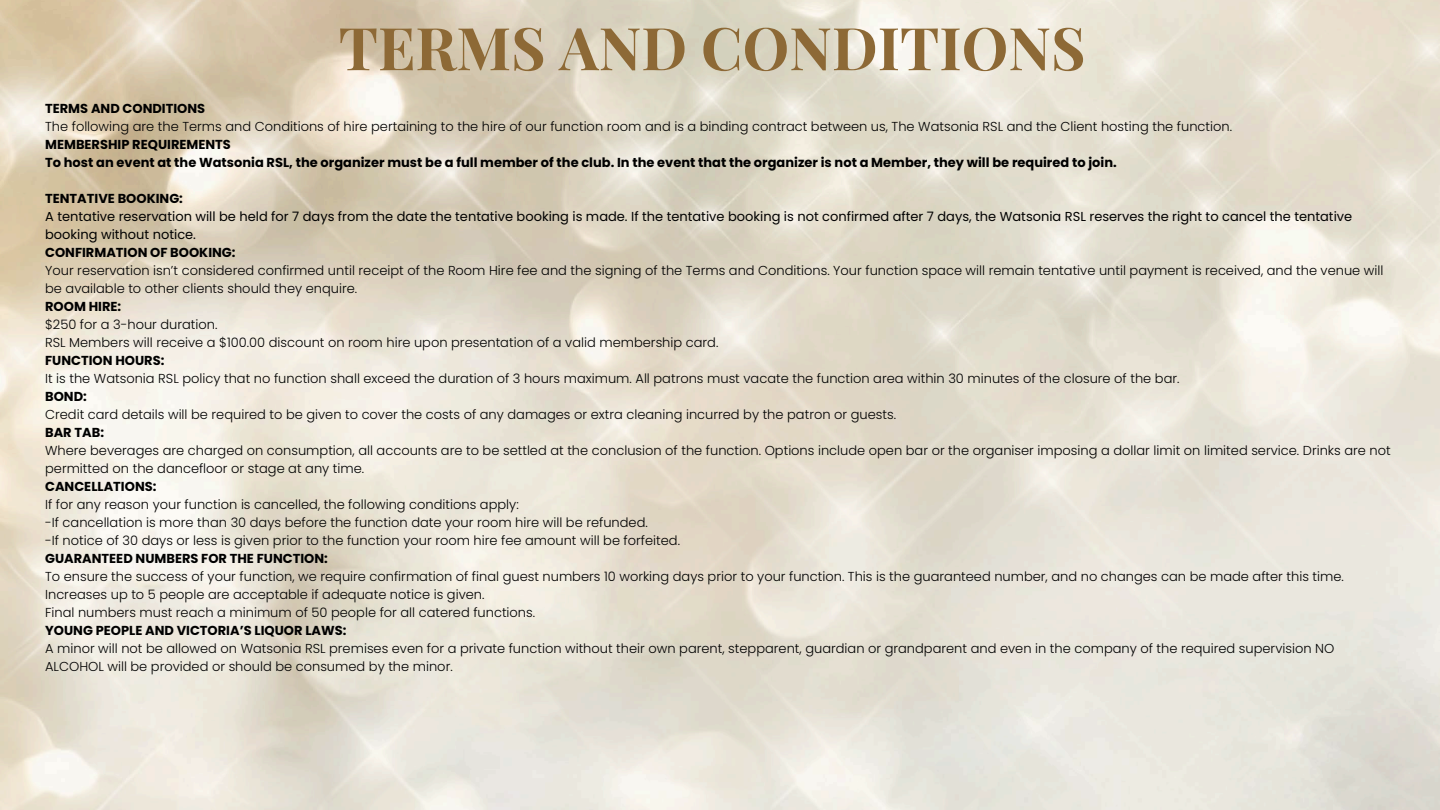
<style>
.page{position:relative;width:1440px;height:810px;background:#fff}
.page>*{position:absolute;margin:0;border:0;box-sizing:border-box;transform-origin:0 0}
.t1{font:700 59px "Playfair Display";color:#8d6936}
.t2{font:300 13px/18px "Poppins";color:#000}
.t3{font:700 13px "Poppins";color:#000}
.t4{font:13px/18px "Poppins";color:#000}
</style>
<div class="page">
<h1 class="t1" style="left:339px;top:6px;width:748px">TERMS AND CONDITIONS</h1>
<p class="t3" style="left:45px;top:99px;width:162px">TERMS AND CONDITIONS</p>
<p class="t2" style="left:45px;top:117px;width:1188px">The following are the Terms and Conditions of hire pertaining to the hire of our function room and is a binding contract between us, The Watsonia RSL and the Client hosting the function.</p>
<p class="t3" style="left:45px;top:135px;width:187px">MEMBERSHIP REQUIREMENTS</p>
<p class="t3" style="left:45px;top:153px;width:1073px">To host an event at the Watsonia RSL, the organizer must be a full member of the club. In the event that the organizer is not a Member, they will be required to join.</p>
<p class="t3" style="left:45px;top:189px;width:139px">TENTATIVE BOOKING:</p>
<p class="t4" style="left:45px;top:207px;width:1309px">A tentative reservation will be held for 7 days from the date the tentative booking is made. If the tentative booking is not confirmed after 7 days, the Watsonia RSL reserves the right to cancel the tentative booking without notice.</p>
<p class="t3" style="left:45px;top:243px;width:192px">CONFIRMATION OF BOOKING:</p>
<p class="t2" style="left:45px;top:261px;width:1340px">Your reservation isn’t considered confirmed until receipt of the Room Hire fee and the signing of the Terms and Conditions. Your function space will remain tentative until payment is received, and the venue will be available to other clients should they enquire.</p>
<p class="t3" style="left:45px;top:297px;width:78px">ROOM HIRE:</p>
<p class="t2" style="left:45px;top:315px;width:174px">$250 for a 3-hour duration.</p>
<p class="t2" style="left:45px;top:333px;width:675px">RSL Members will receive a $100.00 discount on room hire upon presentation of a valid membership card.</p>
<p class="t3" style="left:45px;top:351px;width:121px">FUNCTION HOURS:</p>
<p class="t2" style="left:45px;top:369px;width:1136px">It is the Watsonia RSL policy that no function shall exceed the duration of 3 hours maximum. All patrons must vacate the function area within 30 minutes of the closure of the bar.</p>
<p class="t3" style="left:45px;top:387px;width:43px">BOND:</p>
<p class="t2" style="left:45px;top:405px;width:853px">Credit card details will be required to be given to cover the costs of any damages or extra cleaning incurred by the patron or guests.</p>
<p class="t3" style="left:45px;top:423px;width:60px">BAR TAB:</p>
<p class="t2" style="left:45px;top:441px;width:1347px">Where beverages are charged on consumption, all accounts are to be settled at the conclusion of the function. Options include open bar or the organiser imposing a dollar limit on limited service. Drinks are not permitted on the dancefloor or stage at any time.</p>
<p class="t3" style="left:45px;top:477px;width:113px">CANCELLATIONS:</p>
<p class="t2" style="left:45px;top:495px;width:475px">If for any reason your function is cancelled, the following conditions apply:</p>
<p class="t2" style="left:45px;top:513px;width:604px">-If cancellation is more than 30 days before the function date your room hire will be refunded.</p>
<p class="t2" style="left:45px;top:531px;width:636px">-If notice of 30 days or less is given prior to the function your room hire fee amount will be forfeited.</p>
<p class="t3" style="left:45px;top:549px;width:284px">GUARANTEED NUMBERS FOR THE FUNCTION:</p>
<p class="t2" style="left:45px;top:567px;width:1300px">To ensure the success of your function, we require confirmation of final guest numbers 10 working days prior to your function. This is the guaranteed number, and no changes can be made after this time.<br>Increases up to 5 people are acceptable if adequate notice is given.</p>
<p class="t2" style="left:45px;top:603px;width:492px">Final numbers must reach a minimum of 50 people for all catered functions.</p>
<p class="t3" style="left:45px;top:621px;width:303px">YOUNG PEOPLE AND VICTORIA’S LIQUOR LAWS:</p>
<p class="t2" style="left:45px;top:639px;width:1291px">A minor will not be allowed on Watsonia RSL premises even for a private function without their own parent, stepparent, guardian or grandparent and even in the company of the required supervision NO<br>ALCOHOL will be provided or should be consumed by the minor.</p>
</div>
